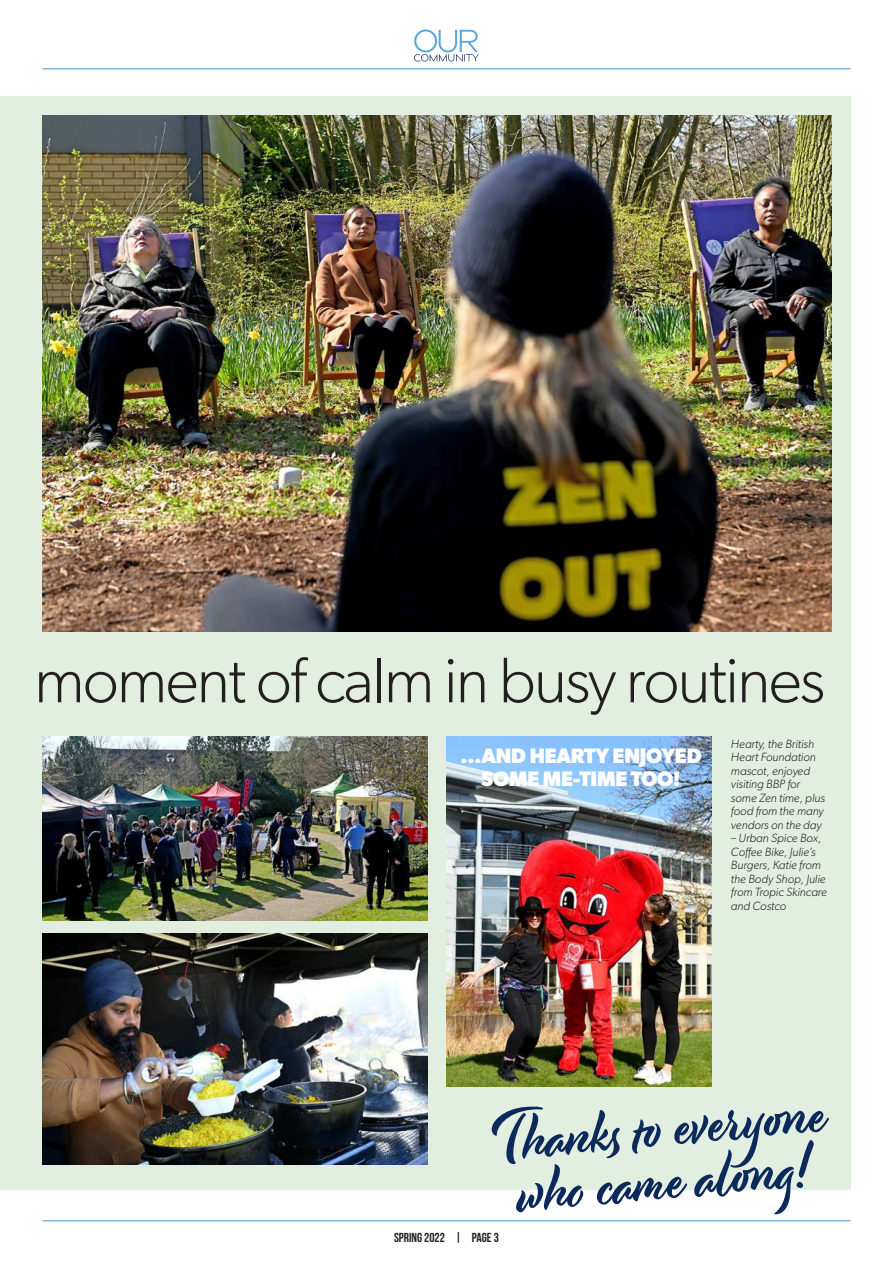
<style>
.page{position:relative;width:893px;height:1263px;background:#fff}
.page>*{position:absolute;margin:0;border:0;box-sizing:border-box;transform-origin:0 0}
.t1{font:300 64.5px "Gibson";letter-spacing:-.025em;color:#231f20}
.t2{font:61.65px/53.1px "Modish";color:#0c295c;text-align:center}
.t3{font:700 21px/22.5px "Gibson";letter-spacing:-.01em;color:#fff;text-align:center}
.t4{font:13.05px "Bebas Neue";color:#231f20}
.t5{font:italic 300 12px/13.5px "Gibson";color:#231f20}
</style>
<div class="page">
<hr style="left:43px;top:1220px;width:807px;height:1px;background:#4795d0">
<hr style="left:43px;top:68px;width:807px;height:1px;background:#4795d0">
<svg style="left:414px;top:29px;width:65px;height:33px"></svg>
<div style="left:0;top:96px;width:850px;height:1094px;background:#e2eedf"></div>
<img style="left:43px;top:116px;width:788px;height:515px">
<img style="left:43px;top:737px;width:384px;height:183px">
<img style="left:43px;top:934px;width:384px;height:230px">
<img style="left:446px;top:737px;width:266px;height:349px">
<h1 class="t1" style="left:34px;top:641px;width:792px">moment of calm in busy routines</h1>
<p class="t5" style="left:731px;top:737px;width:95px">Hearty, the British<br>Heart Foundation mascot, enjoyed visiting BBP for some Zen time, plus food from the many vendors on the day</p>
<p class="t5" style="left:731px;top:831px;width:98px">– Urban Spice Box,<br>Coffee Bike, Julie’s<br>Burgers, Katie from the Body Shop, Julie from Tropic Skincare and Costco</p>
<h3 class="t3" style="left:460px;top:744px;width:243px">...AND HEARTY ENJOYED<br>SOME ME-TIME TOO!</h3>
<p class="t5" style="left:731px;top:749px;width:34px">sdfsfsd</p>
<h2 class="t2" style="left:490px;top:1111px;width:337px;rotate:-5deg">Thanks to everyon e who came alon g!</h2>
<p class="t4" style="left:394px;top:1230px;width:106px">SPRING 2022 | PAGE 3</p>
</div>
